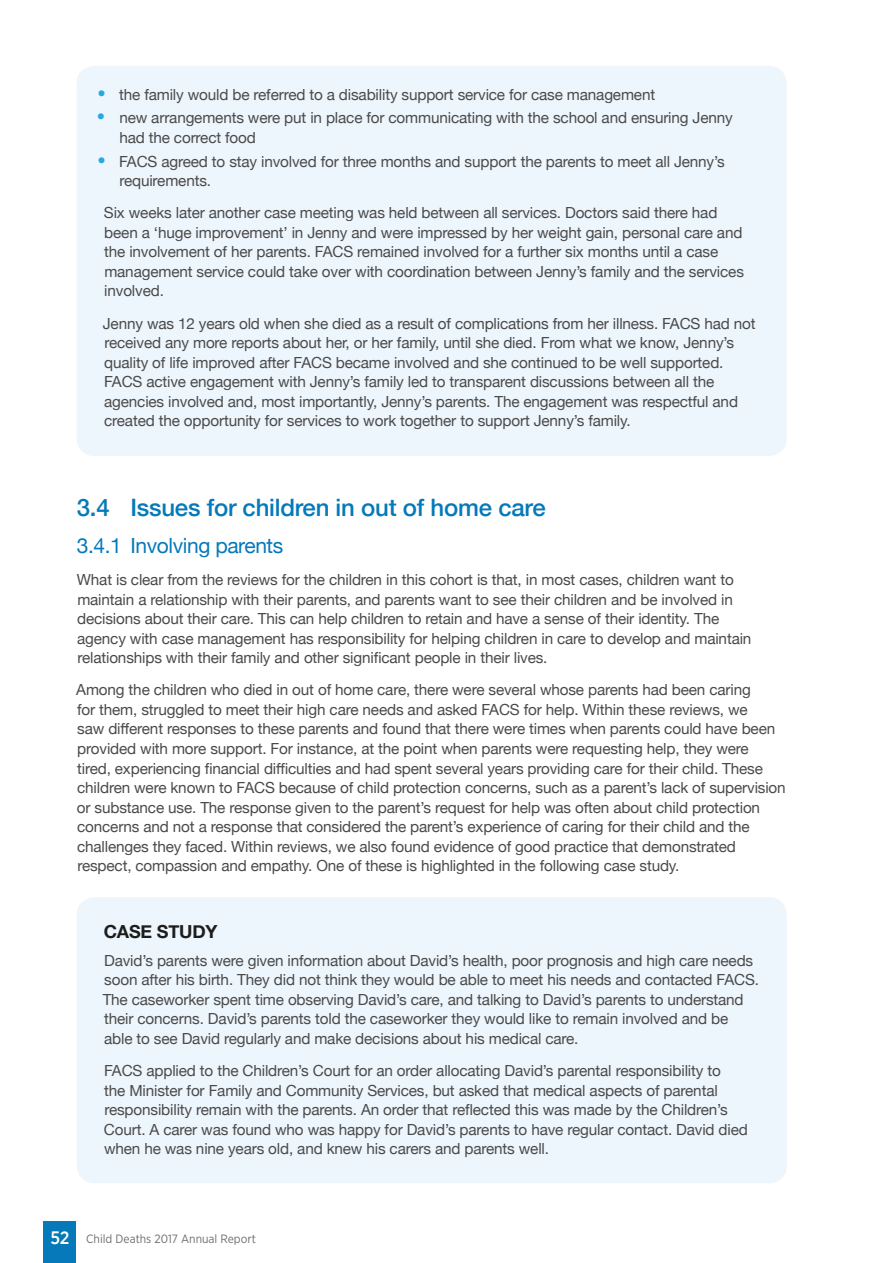
<style>
.page{position:relative;width:893px;height:1263px;background:#fff}
.page>*{position:absolute;margin:0;border:0;box-sizing:border-box;transform-origin:0 0}
.Heading_2{font:500 24px "Helvetica Neue";letter-spacing:-.01em;color:#0579b9}
.Heading_3{font:21px "Helvetica Neue";letter-spacing:-.02em;color:#0579b9}
.Heading_4{font:700 18px "Helvetica Neue";letter-spacing:-.01em;color:#1d1d1b}
.Body_Text{font:15.3px/19.5px "Helvetica Neue";letter-spacing:-.01em;color:#4a4a49}
.t1{font:12px "Gotham Narrow";color:#706f6f}
.s1{font-weight:700;font-size:27px;color:#25a9e1}
.s2{font-weight:500;font-size:18px;color:#fff}
</style>
<div class="page">
<div style="left:44px;top:1221px;width:32px;height:42px;background:#0579b9"></div>
<div style="left:77px;top:66px;width:710px;height:390px;background:#edf5fd;border-radius:18px"></div>
<div style="left:77px;top:897px;width:710px;height:286px;background:#edf5fd;border-radius:18px"></div>
<p class="Body_Text" style="left:97px;top:85px;width:560px"><span class="s1">•</span> the family would be referred to a disability support service for case management</p>
<p class="Body_Text" style="left:119px;top:109px;width:615px;text-indent:-23px"><span class="s1">•</span> new arrangements were put in place for communicating with the school and ensuring Jenny had the correct food</p>
<p class="Body_Text" style="left:119px;top:152px;width:607px;text-indent:-23px"><span class="s1">•</span> FACS agreed to stay involved for three months and support the parents to meet all Jenny’s requirements.</p>
<p class="Body_Text" style="left:104px;top:204px;width:641px">Six weeks later another case meeting was held between all services. Doctors said there had been a ‘huge improvement’ in Jenny and were impressed by her weight gain, personal care and the involvement of her parents. FACS remained involved for a further six months until a case management service could take over with coordination between Jenny’s family and the services involved.</p>
<p class="Body_Text" style="left:103px;top:314px;width:654px">Jenny was 12 years old when she died as a result of complications from her illness. FACS had not received any more reports about her, or her family, until she died. From what we know, Jenny’s quality of life improved after FACS became involved and she continued to be well supported.<br>FACS active engagement with Jenny’s family led to transparent discussions between all the agencies involved and, most importantly, Jenny’s parents. The engagement was respectful and created the opportunity for services to work together to support Jenny’s family.</p>
<p class="Heading_2" style="left:77px;top:488px;width:470px">3.4 Issues for children in out of home care</p>
<p class="Heading_3" style="left:77px;top:530px;width:208px">3.4.1 Involving parents</p>
<p class="Body_Text" style="left:77px;top:571px;width:676px">What is clear from the reviews for the children in this cohort is that, in most cases, children want to maintain a relationship with their parents, and parents want to see their children and be involved in decisions about their care. This can help children to retain and have a sense of their identity. The agency with case management has responsibility for helping children in care to develop and maintain relationships with their family and other significant people in their lives.</p>
<p class="Body_Text" style="left:76px;top:681px;width:711px">Among the children who died in out of home care, there were several whose parents had been caring<br>for them, struggled to meet their high care needs and asked FACS for help. Within these reviews, we<br>saw different responses to these parents and found that there were times when parents could have been provided with more support. For instance, at the point when parents were requesting help, they were<br>tired, experiencing financial difficulties and had spent several years providing care for their child. These children were known to FACS because of child protection concerns, such as a parent’s lack of supervision or substance use. The response given to the parent’s request for help was often about child protection concerns and not a response that considered the parent’s experience of caring for their child and the challenges they faced. Within reviews, we also found evidence of good practice that demonstrated respect, compassion and empathy. One of these is highlighted in the following case study.</p>
<p class="Heading_4" style="left:104px;top:917px;width:115px">CASE STUDY</p>
<p class="Body_Text" style="left:103px;top:952px;width:658px">David’s parents were given information about David’s health, poor prognosis and high care needs soon after his birth. They did not think they would be able to meet his needs and contacted FACS.<br>The caseworker spent time observing David’s care, and talking to David’s parents to understand their concerns. David’s parents told the caseworker they would like to remain involved and be able to see David regularly and make decisions about his medical care.</p>
<p class="Body_Text" style="left:104px;top:1062px;width:646px">FACS applied to the Children’s Court for an order allocating David’s parental responsibility to<br>the Minister for Family and Community Services, but asked that medical aspects of parental responsibility remain with the parents. An order that reflected this was made by the Children’s Court. A carer was found who was happy for David’s parents to have regular contact. David died when he was nine years old, and knew his carers and parents well.</p>
<p class="t1" style="left:50px;top:1232px;width:207px"><span class="s2">52</span> Child Deaths 2017 Annual Report</p>
</div>
